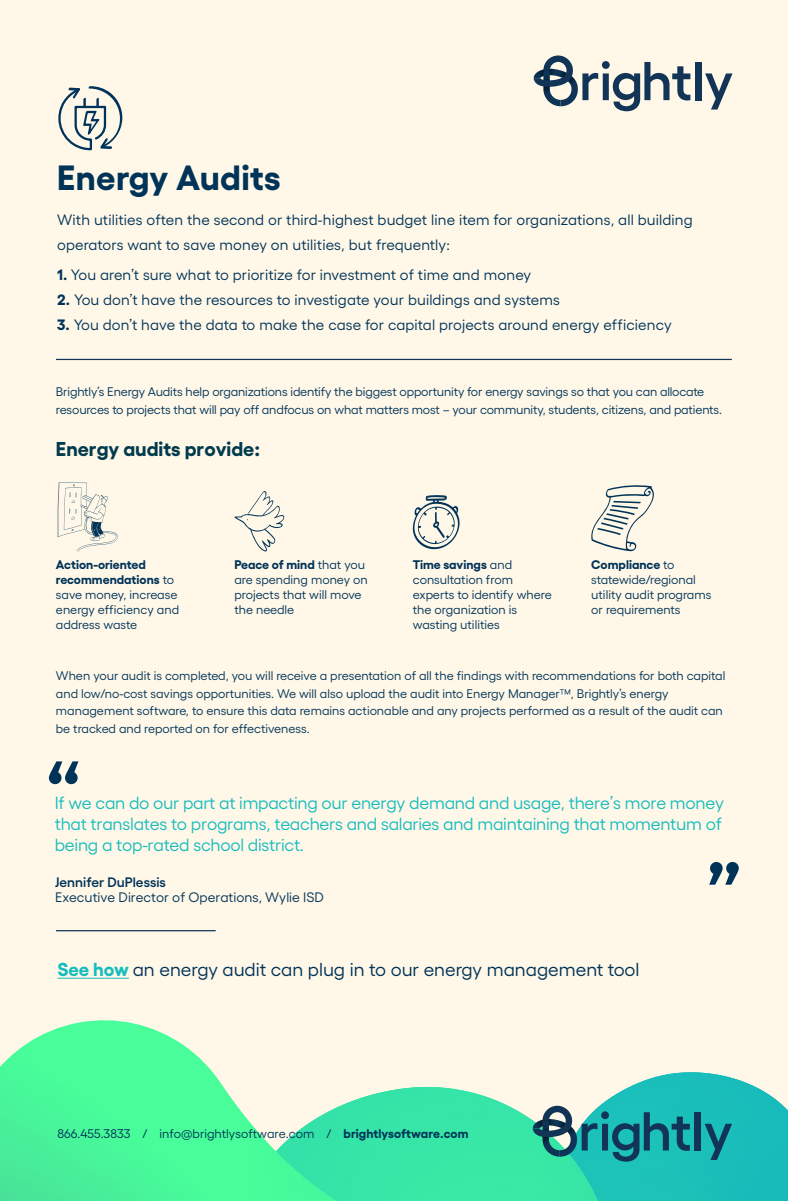
<style>
.page{position:relative;width:788px;height:1201px;background:#fff}
.page>*{position:absolute;margin:0;border:0;box-sizing:border-box;transform-origin:0 0}
.t1{font:700 35px "Yellix";letter-spacing:.01em;color:#003358}
.t2{font:700 20px "Yellix";color:#003b4d}
.t3{font:18.75px "Yellix";color:#003358}
.t4{font:17.5px/21px "Yellix";letter-spacing:-.015em;color:#17bcbe}
.t5{font:15px/25px "Yellix";letter-spacing:.01em;color:#003358}
.t6{font:13.75px "Yellix";color:#003358}
.t7{font:600 13.75px "Yellix";color:#003358}
.t8{font:12.5px/15px "Yellix";color:#003358}
.s1{font-weight:700}
.s2{font-weight:700;color:#17bcbe}
</style>
<div class="page">
<div style="left:0;top:0;width:788px;height:1199px;background:#fff8e8"></div>
<svg style="left:6px;top:1020px;width:197px;height:41px;fill:#48fd9a"></svg>
<hr style="left:57px;top:977px;width:72px;height:1px;background:#17bcbe">
<svg style="left:0;top:1061px;width:788px;height:140px"></svg>
<svg style="left:709px;top:862px;width:29px;height:22px"></svg>
<svg style="left:49px;top:761px;width:29px;height:23px"></svg>
<hr style="left:56px;top:929px;width:160px;height:2px;background:#113457">
<svg style="left:533px;top:55px;width:40px;height:51px"></svg>
<svg style="left:582px;top:61px;width:108px;height:50px"></svg>
<div style="left:695px;top:62px;width:6px;height:38px;background:#113457"></div>
<svg style="left:705px;top:73px;width:27px;height:36px"></svg>
<hr style="left:56px;top:359px;width:675px;height:1px;background:#113457">
<svg style="left:58px;top:86px;width:65px;height:65px"></svg>
<svg style="left:234px;top:491px;width:50px;height:61px"></svg>
<svg style="left:412px;top:495px;width:48px;height:55px"></svg>
<svg style="left:591px;top:485px;width:63px;height:66px"></svg>
<svg style="left:57px;top:482px;width:61px;height:70px"></svg>
<h1 class="t1" style="left:57px;top:150px;width:225px">Energy Audits</h1>
<p class="t5" style="left:57px;top:205px;width:637px">With utilities often the second or third-highest budget line item for organizations, all building operators want to save money on utilities, but frequently:</p>
<p class="t5" style="left:57px;top:260px;width:475px"><span class="s1">1.</span> You aren’t sure what to prioritize for investment of time and money</p>
<p class="t5" style="left:57px;top:285px;width:504px"><span class="s1">2.</span> You don’t have the resources to investigate your buildings and systems</p>
<p class="t5" style="left:57px;top:310px;width:616px"><span class="s1">3.</span> You don’t have the data to make the case for capital projects around energy efficiency</p>
<p class="t8" style="left:56px;top:382px;width:667px;line-height:17.5px">Brightly’s Energy Audits help organizations identify the biggest opportunity for energy savings so that you can allocate resources to projects that will pay off andfocus on what matters most – your community, students, citizens, and patients.</p>
<h2 class="t2" style="left:56px;top:432px;width:206px">Energy audits provide:</h2>
<p class="t8" style="left:56px;top:556px;width:125px"><span class="s1">Action-oriented recommendations</span> to save money, increase energy efficiency and address waste</p>
<p class="t8" style="left:234px;top:556px;width:135px"><span class="s1">Peace of mind</span> that you are spending money on projects that will move the needle</p>
<p class="t8" style="left:413px;top:556px;width:140px"><span class="s1">Time savings</span> and consultation from experts to identify where the organization is wasting utilities</p>
<p class="t8" style="left:591px;top:556px;width:122px"><span class="s1">Compliance</span> to statewide/regional utility audit programs or requirements</p>
<p class="t8" style="left:56px;top:665px;width:670px;line-height:17.5px">When your audit is completed, you will receive a presentation of all the findings with recommendations for both capital and low/no-cost savings opportunities. We will also upload the audit into Energy Manager™, Brightly’s energy management software, to ensure this data remains actionable and any projects performed as a result of the audit can be tracked and reported on for effectiveness.</p>
<h3 class="t4" style="left:55px;top:790px;width:670px">If we can do our part at impacting our energy demand and usage, there’s more money that translates to programs, teachers and salaries and maintaining that momentum of being a top-rated school district.</h3>
<p class="t7" style="left:55px;top:870px;width:112px">Jennifer DuPlessis</p>
<p class="t6" style="left:55px;top:885px;width:270px">Executive Director of Operations, Wylie ISD</p>
<h3 class="t3" style="left:57px;top:954px;width:583px"><span class="s2">See how</span> an energy audit can plug in to our energy management tool</h3>
<p class="t8" style="left:57px;top:1124px;width:412px">866.455.3833 / info@brightlysoftware.com / <span class="s1">brightlysoftware.com</span></p>
</div>
